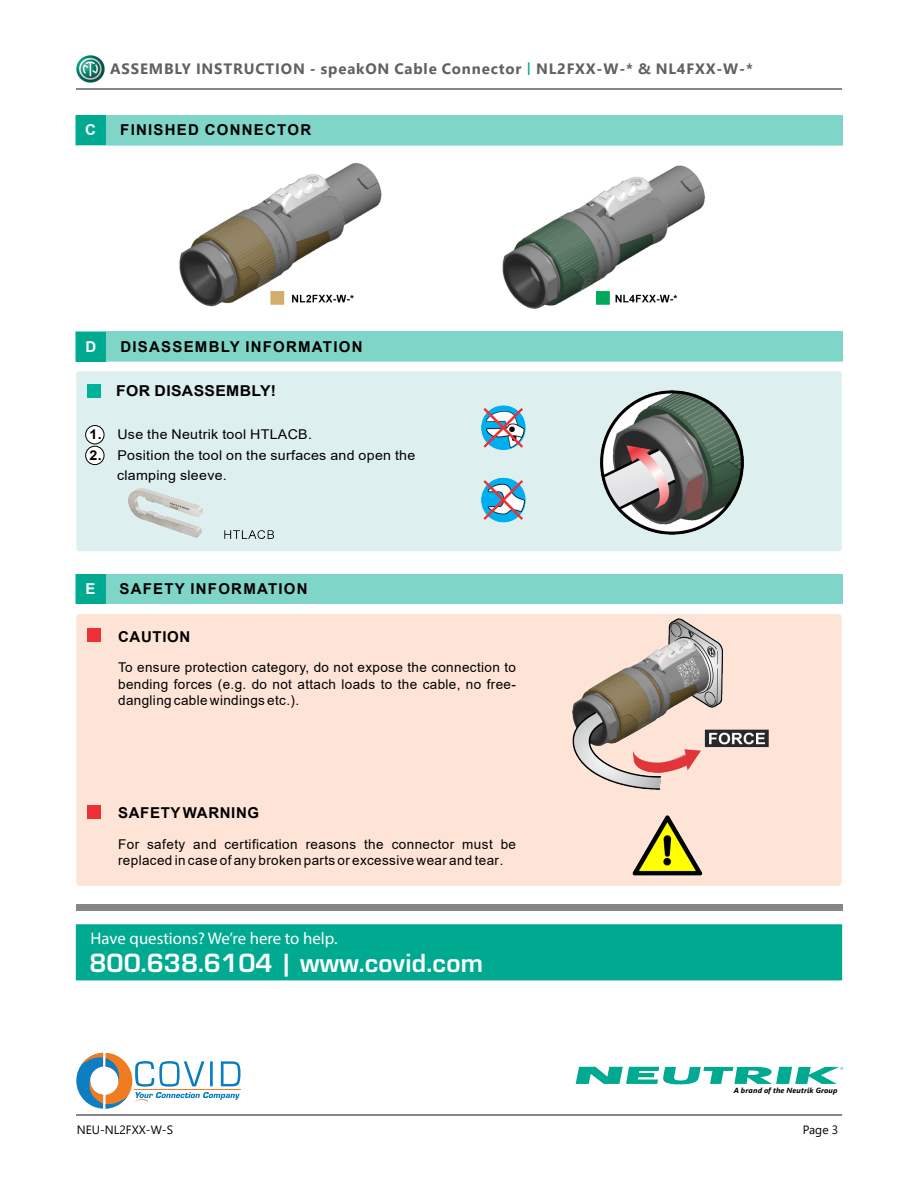
<style>
.page{position:relative;width:918px;height:1188px;background:#fff}
.page>*{position:absolute;margin:0;border:0;box-sizing:border-box;transform-origin:0 0}
.t1{font:700 27.3px "Eurostile";letter-spacing:.01em;color:#fff}
.t2{font:16.8px "Myriad Pro";color:#fff}
.t3{font:700 15px "Segoe UI";letter-spacing:.055em;color:#606062}
.t4{font:700 15px "Arial";letter-spacing:.085em;color:#000}
.t5{font:700 15px "Arial";letter-spacing:.045em;color:#000}
.t6{font:700 15px "Arial";letter-spacing:.02em;color:#000;scale:1.05 1}
.t7{font:700 15px "Arial";color:#fefefe}
.t8{font:13.5px/16.5px "Arial";letter-spacing:.025em;color:#000;text-align:justify}
.t9{font:13.5px/20.2px "Arial";letter-spacing:.025em;color:#000;scale:1.05 1}
.t10{font:12px "Segoe UI";color:#000}
.t11{font:italic 700 7.35px "Segoe UI";letter-spacing:.02em;color:#000}
.s1{font-weight:400;font-size:18px;color:#00aa91}
.s2{font-weight:700}
</style>
<div class="page">
<hr style="left:76px;top:1114px;width:766px;height:1px;background:#848688">
<div style="left:76px;top:371px;width:766px;height:180px;background:#ddefee;border-radius:3px"></div>
<div style="left:86px;top:426px;width:18px;height:18px;background:#fefefe;border-radius:50%"></div>
<div style="left:85px;top:425px;width:19px;height:19px;border:1px solid #000;border-radius:50%"></div>
<div style="left:86px;top:446px;width:18px;height:19px;background:#fefefe;border-radius:50%"></div>
<div style="left:85px;top:446px;width:19px;height:19px;border:1px solid #000;border-radius:50%"></div>
<div style="left:76px;top:614px;width:766px;height:272px;background:#fde4d7"></div>
<div style="left:87px;top:384px;width:14px;height:13px;background:#00b297"></div>
<div style="left:87px;top:628px;width:14px;height:14px;background:#ed3237"></div>
<hr style="left:76px;top:88px;width:766px;height:2px;background:#848688">
<img style="left:76px;top:55px;width:29px;height:28px">
<div style="left:76px;top:332px;width:30px;height:30px;background:#00aa91"></div>
<div style="left:76px;top:574px;width:30px;height:30px;background:#00aa91"></div>
<img style="left:129px;top:488px;width:146px;height:51px">
<div style="left:76px;top:115px;width:30px;height:30px;background:#00aa91"></div>
<div style="left:87px;top:805px;width:14px;height:13px;background:#ed3237"></div>
<img style="left:180px;top:163px;width:524px;height:146px">
<img style="left:573px;top:619px;width:196px;height:256px">
<img style="left:481px;top:391px;width:262px;height:144px">
<div style="left:76px;top:904px;width:766px;height:6px;background:#848688"></div>
<svg style="left:576px;top:1067px;width:267px;height:17px"></svg>
<hr style="left:134px;top:1089px;width:107px;height:1px;background:#f37b20">
<svg style="left:76px;top:1053px;width:164px;height:56px"></svg>
<div style="left:76px;top:924px;width:766px;height:56px;background:#00aa91"></div>
<p class="t3" style="left:110px;top:55px;width:644px">ASSEMBLY INSTRUCTION - speakON Cable Connector <span class="s1">I</span> NL2FXX-W-* &amp; NL4FXX-W-*</p>
<p class="t7" style="left:85px;top:119px;width:12px">C</p>
<p class="t4" style="left:120px;top:119px;width:192px">FINISHED CONNECTOR</p>
<p class="t7" style="left:85px;top:336px;width:12px">D</p>
<p class="t4" style="left:120px;top:336px;width:244px">DISASSEMBLY INFORMATION</p>
<p class="t6" style="left:116px;top:380px;width:154px">FOR DISASSEMBLY!</p>
<p class="t9" style="left:89px;top:424px;width:213px"><span class="s2">1.</span> Use the Neutrik tool HTLACB.</p>
<p class="t9" style="left:117px;top:445px;width:286px;text-indent:-28px"><span class="s2">2.</span> Position the tool on the surfaces and open the clamping sleeve.</p>
<p class="t7" style="left:85px;top:578px;width:12px">E</p>
<p class="t4" style="left:120px;top:578px;width:190px">SAFETY INFORMATION</p>
<p class="t5" style="left:118px;top:626px;width:74px">CAUTION</p>
<p class="t8" style="left:118px;top:659px;width:399px">To ensure protection category, do not expose the connection to bending forces (e.g. do not attach loads to the cable, no free&shy;dangling cable windings etc.).</p>
<p class="t5" style="left:118px;top:803px;width:143px">SAFETYWARNING</p>
<p class="t8" style="left:118px;top:836px;width:400px">For safety and certification reasons the connector must be replaced in case of any broken parts or excessive wear and tear.</p>
<p class="t2" style="left:91px;top:928px;width:248px">Have questions? We’re here to help.</p>
<h1 class="t1" style="left:89px;top:943px;width:395px">800.638.6104 | www.covid.com</h1>
<p class="t11" style="left:734px;top:1083px;width:105px">A brand of the Neutrik Group</p>
<p class="t10" style="left:77px;top:1118px;width:98px">NEU-NL2FXX-W-S</p>
<p class="t10" style="left:803px;top:1118px;width:37px">Page 3</p>
</div>
